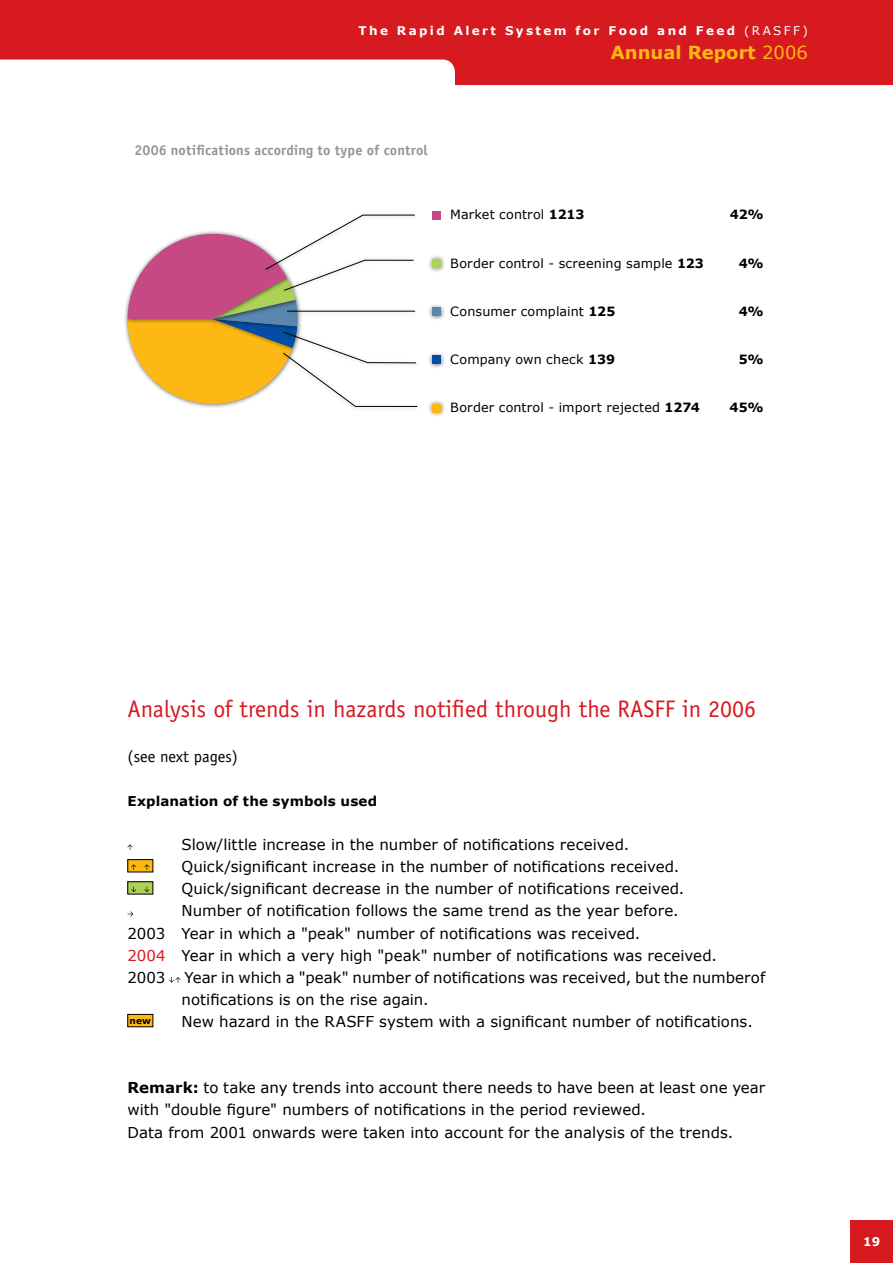
<style>
.page{position:relative;width:893px;height:1263px;background:#fff}
.page>*{position:absolute;margin:0;border:0;box-sizing:border-box;transform-origin:0 0}
.t1{font:24px "Officina Sans";color:#d71920}
.t2{font:700 18px "Verdana";color:#fdb813}
.t3{font:16.5px "Officina Sans";color:#000}
.t4{font:15px/22px "Verdana";letter-spacing:.005em;color:#000}
.t5{font:700 14.25px "Officina Sans";letter-spacing:.01em;color:#939598}
.t6{font:700 13.5px "Verdana";letter-spacing:.01em;color:#000}
.t7{font:12.75px "Verdana";letter-spacing:.01em;color:#000}
.t8{font:700 12.75px "Verdana";color:#000}
.t9{font:700 12px "Verdana";letter-spacing:.2em;color:#fff}
.t10{font:700 9px "Verdana";color:#000}
.s1{font-weight:400}
.s2{font-weight:700}
.s3{color:#d71920}
</style>
<div class="page">
<div style="left:850px;top:1220px;width:43px;height:43px;background:#d71920"></div>
<svg style="left:0;top:0;width:893px;height:85px;background:#dd3b41"></svg>
<div style="left:123px;top:314px;width:180px;height:101px;background:#000;opacity:.6"></div>
<div style="left:123px;top:229px;width:174px;height:101px;background:#000;opacity:.6"></div>
<div style="left:261px;top:211px;width:164px;height:131px;background:#000;opacity:.6"></div>
<div style="left:282px;top:306px;width:143px;height:16px;background:#fff"></div>
<div style="left:279px;top:255px;width:146px;height:46px;background:#fff"></div>
<div style="left:279px;top:327px;width:148px;height:47px;background:#fff"></div>
<svg style="left:128px;top:215px;width:290px;height:200px"></svg>
<div style="left:432px;top:211px;width:9px;height:8px;background:#c64986"></div>
<div style="left:428px;top:254px;width:24px;height:25px;background:#000;opacity:.6"></div>
<div style="left:432px;top:259px;width:9px;height:9px;background:#acd258"></div>
<div style="left:428px;top:303px;width:24px;height:24px;background:#000;opacity:.6"></div>
<div style="left:432px;top:307px;width:9px;height:9px;background:#5a87b0"></div>
<div style="left:428px;top:351px;width:24px;height:24px;background:#000;opacity:.6"></div>
<div style="left:432px;top:356px;width:9px;height:8px;background:#034ea2"></div>
<div style="left:428px;top:399px;width:24px;height:25px;background:#000;opacity:.6"></div>
<div style="left:432px;top:404px;width:9px;height:8px;background:#fdb813"></div>
<svg style="left:128px;top:844px;width:4px;height:6px"></svg>
<div style="left:128px;top:860px;width:25px;height:12px;background:#fdb813"></div>
<svg style="left:131px;top:864px;width:5px;height:6px"></svg>
<svg style="left:144px;top:864px;width:5px;height:6px"></svg>
<div style="left:128px;top:859px;width:25px;height:13px;border:1px solid #000"></div>
<div style="left:128px;top:882px;width:25px;height:12px;background:#acd258"></div>
<svg style="left:131px;top:886px;width:5px;height:6px"></svg>
<svg style="left:144px;top:886px;width:5px;height:6px"></svg>
<div style="left:128px;top:881px;width:25px;height:13px;border:1px solid #000"></div>
<svg style="left:128px;top:911px;width:5px;height:5px"></svg>
<svg style="left:169px;top:977px;width:11px;height:6px"></svg>
<div style="left:128px;top:1014px;width:25px;height:13px;background:#fdb813"></div>
<div style="left:128px;top:1014px;width:25px;height:13px;border:1px solid #000"></div>
<p class="t9" style="left:358px;top:23px;width:451px">The Rapid Alert System for Food and Feed <span class="s1">(RASFF)</span></p>
<p class="t2" style="left:611px;top:41px;width:199px">Annual Report <span class="s1">2006</span></p>
<p class="t5" style="left:135px;top:141px;width:295px">2006 notifications according to type of control</p>
<p class="t7" style="left:450px;top:207px;width:136px">Market control <span class="s2">1213</span></p>
<p class="t8" style="left:730px;top:207px;width:36px">42%</p>
<p class="t7" style="left:450px;top:255px;width:255px">Border control - screening sample <span class="s2">123</span></p>
<p class="t8" style="left:739px;top:255px;width:27px">4%</p>
<p class="t7" style="left:450px;top:303px;width:167px">Consumer complaint <span class="s2">125</span></p>
<p class="t8" style="left:739px;top:303px;width:27px">4%</p>
<p class="t7" style="left:450px;top:351px;width:166px">Company own check <span class="s2">139</span></p>
<p class="t8" style="left:739px;top:351px;width:27px">5%</p>
<p class="t7" style="left:450px;top:400px;width:251px">Border control - import rejected <span class="s2">1274</span></p>
<p class="t8" style="left:729px;top:400px;width:36px">45%</p>
<h1 class="t1" style="left:128px;top:695px;width:630px">Analysis of trends in hazards notified through the RAS FF in 2006</h1>
<p class="t3" style="left:128px;top:746px;width:112px">(see next pages)</p>
<p class="t6" style="left:128px;top:792px;width:251px">Explanation of the symbols used</p>
<p class="t4" style="left:182px;top:833px;width:449px">Slow/little increase in the number of notifications received.</p>
<p class="t4" style="left:182px;top:855px;width:499px">Quick/significant increase in the number of notifications received.</p>
<p class="t4" style="left:182px;top:877px;width:504px">Quick/significant decrease in the number of notifications received.</p>
<p class="t4" style="left:182px;top:899px;width:499px">Number of notification follows the same trend as the year before.</p>
<p class="t4" style="left:128px;top:921px;width:514px">2003 Year in which a "peak" number of notifications was received.</p>
<p class="t4" style="left:128px;top:944px;width:591px"><span class="s3">2004</span> Year in which a very high "peak" number of notifications was received.</p>
<p class="t4" style="left:128px;top:966px;width:39px">2003</p>
<p class="t4" style="left:182px;top:966px;width:585px">Year in which a "peak" number of notifications was received, but the numberof notifications is on the rise again.</p>
<p class="t10" style="left:130px;top:1015px;width:23px">new</p>
<p class="t4" style="left:182px;top:1010px;width:573px">New hazard in the RASFF system with a significant number of notifications.</p>
<p class="t4" style="left:128px;top:1076px;width:639px"><span class="s2">Remark:</span> to take any trends into account there needs to have been at least one year with "double figure" numbers of notifications in the period reviewed.<br>Data from 2001 onwards were taken into account for the analysis of the trends.</p>
<p class="t9" style="left:863px;top:1234px;width:19px">19</p>
</div>
